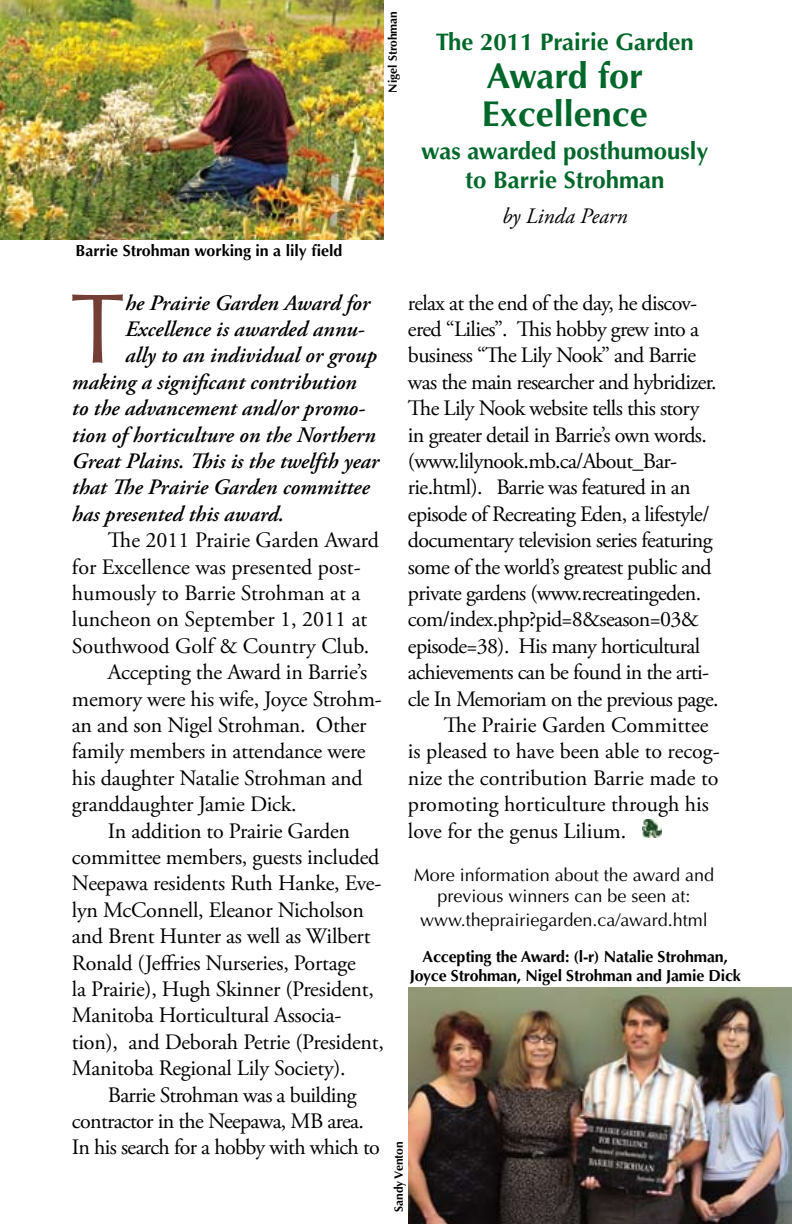
<style>
.page{position:relative;width:792px;height:1224px;background:#fff}
.page>*{position:absolute;margin:0;border:0;box-sizing:border-box;transform-origin:0 0}
.t1{font:99px "Optima";color:#733e36}
.t2{font:700 36px/38px "Optima";color:#00672a}
.t3{font:700 24px/28.8px "Optima";color:#00672a;text-align:center}
.t4{font:22px "Adobe Garamond Pro";letter-spacing:-.01em;color:#000}
.t5{font:22px "Adobe Garamond Pro";letter-spacing:-.03em;color:#000}
.t6{font:italic 600 22px "Adobe Garamond Pro";color:#000}
.t7{font:italic 22px "Adobe Garamond Pro";color:#000}
.t8{font:18px/21.6px "Optima";color:#000;text-align:center}
.t9{font:700 16px/19.2px "Optima";letter-spacing:-.01em;color:#000;text-align:center}
.t10{font:700 12px "Optima";color:#000}
</style>
<div class="page">
<img style="left:643px;top:820px;width:19px;height:18px">
<img style="left:0;top:0;width:384px;height:239px">
<img style="left:408px;top:988px;width:384px;height:236px">
<p class="t9" style="left:76px;top:241px;width:268px">Barrie Strohman working in a lily field</p>
<p class="t10" style="left:386px;top:93px;width:83px;rotate:-90deg">Nigel Strohman</p>
<p class="t3" style="left:436px;top:28px;width:260px">The 2011 Prairie Garden</p>
<h2 class="t2" style="left:482px;top:57px;width:168px">Award for<br>Excellence</h2>
<p class="t3" style="left:421px;top:137px;width:289px">was awarded posthumously to Barrie Strohman</p>
<p class="t7" style="left:502px;top:203px;width:127px">by Linda Pearn</p>
<h1 class="t1" style="left:70px;top:271px;width:57px">T</h1>
<p class="t6" style="left:125px;top:290px;width:246px">he Prairie Garden Award for</p>
<p class="t6" style="left:125px;top:316px;width:241px">Excellence is awarded annu-</p>
<p class="t6" style="left:125px;top:343px;width:253px">ally to an individual or group</p>
<p class="t6" style="left:72px;top:369px;width:286px">making a significant contribution</p>
<p class="t6" style="left:72px;top:396px;width:295px">to the advancement and/or promo-</p>
<p class="t6" style="left:72px;top:422px;width:305px">tion of horticulture on the Northern</p>
<p class="t6" style="left:72px;top:448px;width:309px">Great Plains. This is the twelfth year</p>
<p class="t6" style="left:72px;top:475px;width:299px">that The Prairie Garden committee</p>
<p class="t6" style="left:72px;top:501px;width:214px">has presented this award.</p>
<p class="t4" style="left:108px;top:527px;width:273px">The 2011 Prairie Garden Award</p>
<p class="t4" style="left:72px;top:553px;width:290px">for Excellence was presented post-</p>
<p class="t4" style="left:72px;top:580px;width:290px">humously to Barrie Strohman at a</p>
<p class="t4" style="left:72px;top:606px;width:297px">luncheon on September 1, 2011 at</p>
<p class="t4" style="left:72px;top:633px;width:299px">Southwood Golf &amp; Country Club.</p>
<p class="t4" style="left:108px;top:659px;width:261px">Accepting the Award in Barrie’s</p>
<p class="t4" style="left:72px;top:685px;width:311px">memory were his wife, Joyce Strohm-</p>
<p class="t4" style="left:72px;top:712px;width:296px">an and son Nigel Strohman. Other</p>
<p class="t4" style="left:72px;top:738px;width:295px">family members in attendance were</p>
<p class="t4" style="left:72px;top:765px;width:292px">his daughter Natalie Strohman and</p>
<p class="t4" style="left:72px;top:791px;width:226px">granddaughter Jamie Dick.</p>
<p class="t4" style="left:108px;top:817px;width:244px">In addition to Prairie Garden</p>
<p class="t4" style="left:72px;top:844px;width:309px">committee members, guests included</p>
<p class="t4" style="left:72px;top:870px;width:311px">Neepawa residents Ruth Hanke, Eve-</p>
<p class="t4" style="left:72px;top:897px;width:293px">lyn McConnell, Eleanor Nicholson</p>
<p class="t4" style="left:72px;top:923px;width:300px">and Brent Hunter as well as Wilbert</p>
<p class="t4" style="left:72px;top:949px;width:285px">Ronald (Jeffries Nurseries, Portage</p>
<p class="t4" style="left:72px;top:976px;width:303px">la Prairie), Hugh Skinner (President,</p>
<p class="t4" style="left:72px;top:1002px;width:271px">Manitoba Horticultural Associa-</p>
<p class="t4" style="left:72px;top:1029px;width:313px">tion), and Deborah Petrie (President,</p>
<p class="t4" style="left:72px;top:1055px;width:275px">Manitoba Regional Lily Society).</p>
<p class="t5" style="left:108px;top:1081px;width:250px">Barrie Strohman was a building</p>
<p class="t5" style="left:72px;top:1108px;width:293px">contractor in the Neepawa, MB area.</p>
<p class="t5" style="left:72px;top:1134px;width:309px">In his search for a hobby with which to</p>
<p class="t5" style="left:408px;top:289px;width:291px">relax at the end of the day, he discov-</p>
<p class="t5" style="left:408px;top:316px;width:293px">ered “Lilies”. This hobby grew into a</p>
<p class="t5" style="left:408px;top:342px;width:290px">business “The Lily Nook” and Barrie</p>
<p class="t5" style="left:408px;top:369px;width:310px">was the main researcher and hybridizer.</p>
<p class="t5" style="left:408px;top:395px;width:293px">The Lily Nook website tells this story</p>
<p class="t5" style="left:408px;top:421px;width:300px">in greater detail in Barrie’s own words.</p>
<p class="t5" style="left:408px;top:448px;width:271px">(www.lilynook.mb.ca/About_Bar-</p>
<p class="t5" style="left:408px;top:474px;width:284px">rie.html). Barrie was featured in an</p>
<p class="t5" style="left:408px;top:501px;width:303px">episode of Recreating Eden, a lifestyle/</p>
<p class="t5" style="left:408px;top:527px;width:306px">documentary television series featuring</p>
<p class="t5" style="left:408px;top:553px;width:305px">some of the world’s greatest public and</p>
<p class="t5" style="left:408px;top:580px;width:295px">private gardens (www.recreatingeden.</p>
<p class="t5" style="left:408px;top:606px;width:292px">com/index.php?pid=8&amp;season=03&amp;</p>
<p class="t5" style="left:408px;top:633px;width:294px">episode=38). His many horticultural</p>
<p class="t5" style="left:408px;top:659px;width:303px">achievements can be found in the arti-</p>
<p class="t5" style="left:408px;top:685px;width:312px">cle In Memoriam on the previous page.</p>
<p class="t4" style="left:444px;top:712px;width:266px">The Prairie Garden Committee</p>
<p class="t4" style="left:408px;top:738px;width:313px">is pleased to have been able to recog-</p>
<p class="t4" style="left:408px;top:765px;width:312px">nize the contribution Barrie made to</p>
<p class="t4" style="left:408px;top:791px;width:302px">promoting horticulture through his</p>
<p class="t4" style="left:408px;top:817px;width:220px">love for the genus Lilium.</p>
<p class="t8" style="left:414px;top:864px;width:302px">More information about the award and previous winners can be seen at:</p>
<p class="t8" style="left:420px;top:910px;width:289px">www.theprairiegarden.ca/award.html</p>
<p class="t9" style="left:410px;top:947px;width:332px">Accepting the Award: (l-r) Natalie Strohman,<br>Joyce Strohman, Nigel Strohman and Jamie Dick</p>
<p class="t10" style="left:392px;top:1212px;width:72px;rotate:-90deg">Sandy Venton</p>
</div>
